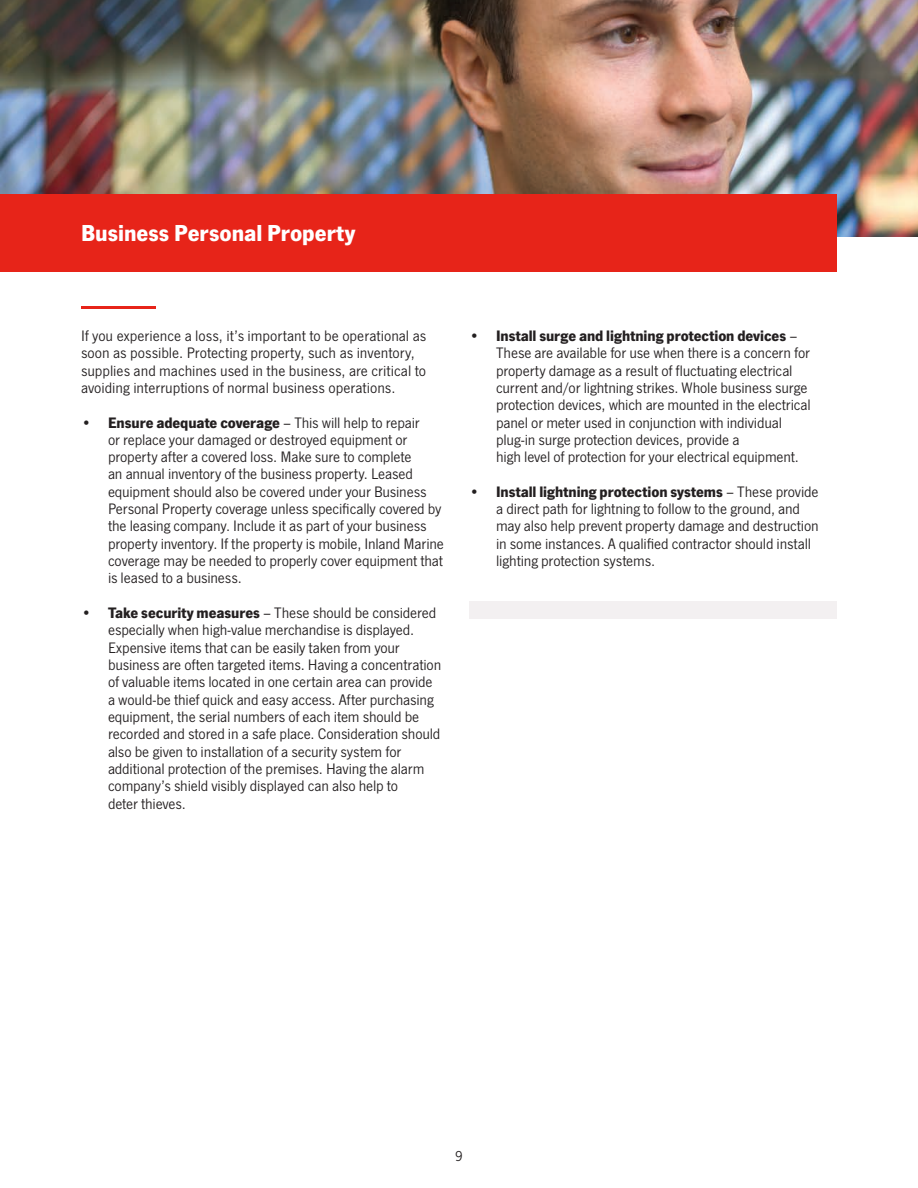
<style>
.page{position:relative;width:918px;height:1188px;background:#fff}
.page>*{position:absolute;margin:0;border:0;box-sizing:border-box;transform-origin:0 0}
.headline_-_small{font:700 24px "SF News Gothic";color:#fff}
.body{font:15.75px/17.4px "SF News Gothic";letter-spacing:-.01em;color:#231f20}
.t1{font:15px "SF News Gothic";color:#231f20}
.s1{font-weight:700}
</style>
<div class="page">
<img style="left:1px;top:0;width:917px;height:237px">
<div style="left:0;top:194px;width:837px;height:78px;background:#e72419"></div>
<hr style="left:81px;top:306px;width:75px;height:2px;background:#e72419">
<div style="left:469px;top:601px;width:368px;height:17px;background:#f3f0f1"></div>
<p class="headline_-_small" style="left:81px;top:219px;width:276px">Business Personal Property</p>
<p class="body" style="left:81px;top:327px;width:347px">If you experience a loss, it’s important to be operational as soon as possible. Protecting property, such as inventory, supplies and machines used in the business, are critical to avoiding interruptions of normal business operations.</p>
<p class="body" style="left:108px;top:414px;width:337px;text-indent:-27px"><span class="s1">• Ensure adequate coverage</span> – This will help to repair<br>or replace your damaged or destroyed equipment or property after a covered loss. Make sure to complete<br>an annual inventory of the business property. Leased equipment should also be covered under your Business Personal Property coverage unless specifically covered by the leasing company. Include it as part of your business property inventory. If the property is mobile, Inland Marine coverage may be needed to properly cover equipment that is leased to a business.</p>
<p class="body" style="left:108px;top:604px;width:335px;text-indent:-27px"><span class="s1">• Take security measures</span> – These should be considered especially when high-value merchandise is displayed.<br>Expensive items that can be easily taken from your business are often targeted items. Having a concentration of valuable items located in one certain area can provide a would-be thief quick and easy access. After purchasing equipment, the serial numbers of each item should be recorded and stored in a safe place. Consideration should also be given to installation of a security system for additional protection of the premises. Having the alarm company’s shield visibly displayed can also help to<br>deter thieves.</p>
<p class="body" style="left:496px;top:327px;width:316px;text-indent:-27px"><span class="s1">• Install surge and lightning protection devices</span> – These are available for use when there is a concern for property damage as a result of fluctuating electrical current and/or lightning strikes. Whole business surge protection devices, which are mounted in the electrical panel or meter used in conjunction with individual plug-in surge protection devices, provide a<br>high level of protection for your electrical equipment.</p>
<p class="body" style="left:496px;top:483px;width:324px;text-indent:-27px"><span class="s1">• Install lightning protection systems</span> – These provide a direct path for lightning to follow to the ground, and may also help prevent property damage and destruction in some instances. A qualified contractor should install lighting protection systems.</p>
<p class="t1" style="left:455px;top:1148px;width:9px">9</p>
</div>
